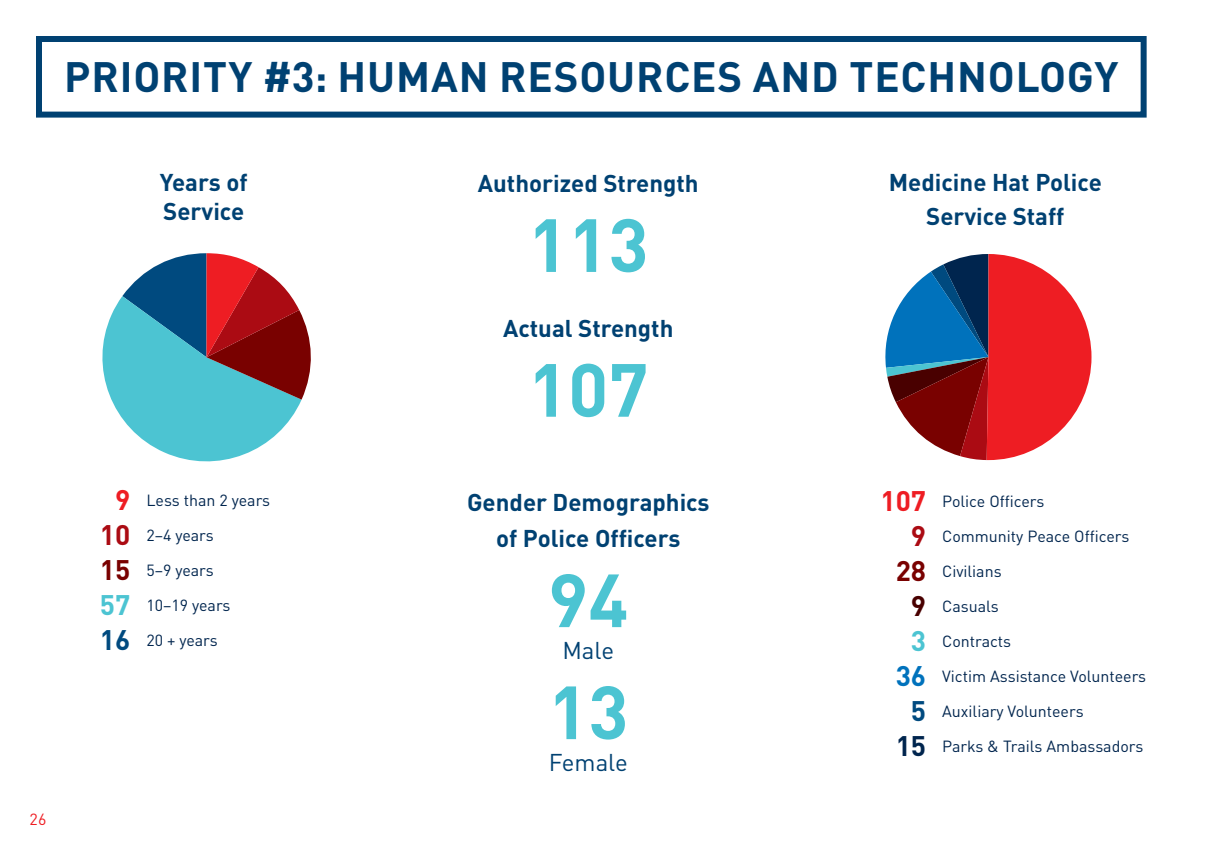
<style>
.page{position:relative;width:1224px;height:864px;background:#fff}
.page>*{position:absolute;margin:0;border:0;box-sizing:border-box;transform-origin:0 0}
.t1{font:700 74px "DIN Pro";color:#4cc4d2}
.t2{font:700 42px "DIN Pro";letter-spacing:.02em;color:#004172}
.t3{font:700 28px/35px "DIN Pro";color:#ee1d23;text-align:right}
.t4{font:700 28px/35px "DIN Pro";color:#ab0b13;text-align:center}
.t5{font:700 24px/33.6px "DIN Pro";color:#004172;text-align:center}
.t6{font:24px "DIN Pro";color:#004172}
.t7{font:16px/35px "DIN Pro";color:#00254e}
.t8{font:16px "DIN Pro";color:#ee1d23}
.s1{color:#ee1d23}
.s2{color:#790100}
.s3{color:#4cc4d2}
.s4{color:#004a7f}
.s5{color:#ab0b13}
.s6{color:#490000}
.s7{color:#0072bc}
.s8{color:#00254e}
</style>
<div class="page">
<svg style="left:102px;top:253px;width:209px;height:209px"></svg>
<div style="left:36px;top:36px;width:1111px;height:82px;border:6px solid #004172"></div>
<svg style="left:885px;top:254px;width:207px;height:206px"></svg>
<p class="t2" style="left:64px;top:42px;width:1056px">PRIORITY #3: HUMAN RESOURCES AND TECHNOLOGY</p>
<p class="t5" style="left:160px;top:163px;width:89px">Years of</p>
<p class="t5" style="left:163px;top:192px;width:82px">Service</p>
<p class="t4" style="left:100px;top:479px;width:32px"><span class="s1">9<br></span>10<br><span class="s2">15<br></span><span class="s3">57<br></span><span class="s4">16</span></p>
<p class="t7" style="left:146px;top:481px;width:125px">Less than 2 years<br>2–4 years<br>5–9 years<br>10–19 years<br>20 + years</p>
<p class="t8" style="left:30px;top:807px;width:18px">26</p>
<p class="t5" style="left:478px;top:164px;width:222px">Authorized Strength</p>
<p class="t1" style="left:528px;top:184px;width:122px">113</p>
<p class="t5" style="left:503px;top:308px;width:172px">Actual Strength</p>
<p class="t1" style="left:528px;top:328px;width:122px">107</p>
<p class="t5" style="left:467px;top:483px;width:244px">Gender Demographics</p>
<p class="t5" style="left:496px;top:519px;width:186px">of Police Officers</p>
<p class="t1" style="left:548px;top:539px;width:82px">94</p>
<p class="t6" style="left:562px;top:632px;width:53px">Male</p>
<p class="t1" style="left:548px;top:651px;width:82px">13</p>
<p class="t6" style="left:549px;top:744px;width:81px">Female</p>
<p class="t5" style="left:889px;top:163px;width:215px">Medicine Hat Police<br>Service Staff</p>
<p class="t3" style="left:881px;top:480px;width:47px">107<br><span class="s5">9<br></span><span class="s2">28<br></span><span class="s6">9<br></span><span class="s3">3<br></span><span class="s7">36<br></span><span class="s4">5<br></span><span class="s8">15</span></p>
<p class="t7" style="left:942px;top:482px;width:206px">Police Officers<br>Community Peace Officers<br>Civilians<br>Casuals<br>Contracts<br>Victim Assistance Volunteers<br>Auxiliary Volunteers<br>Parks &amp; Trails Ambassadors</p>
</div>
